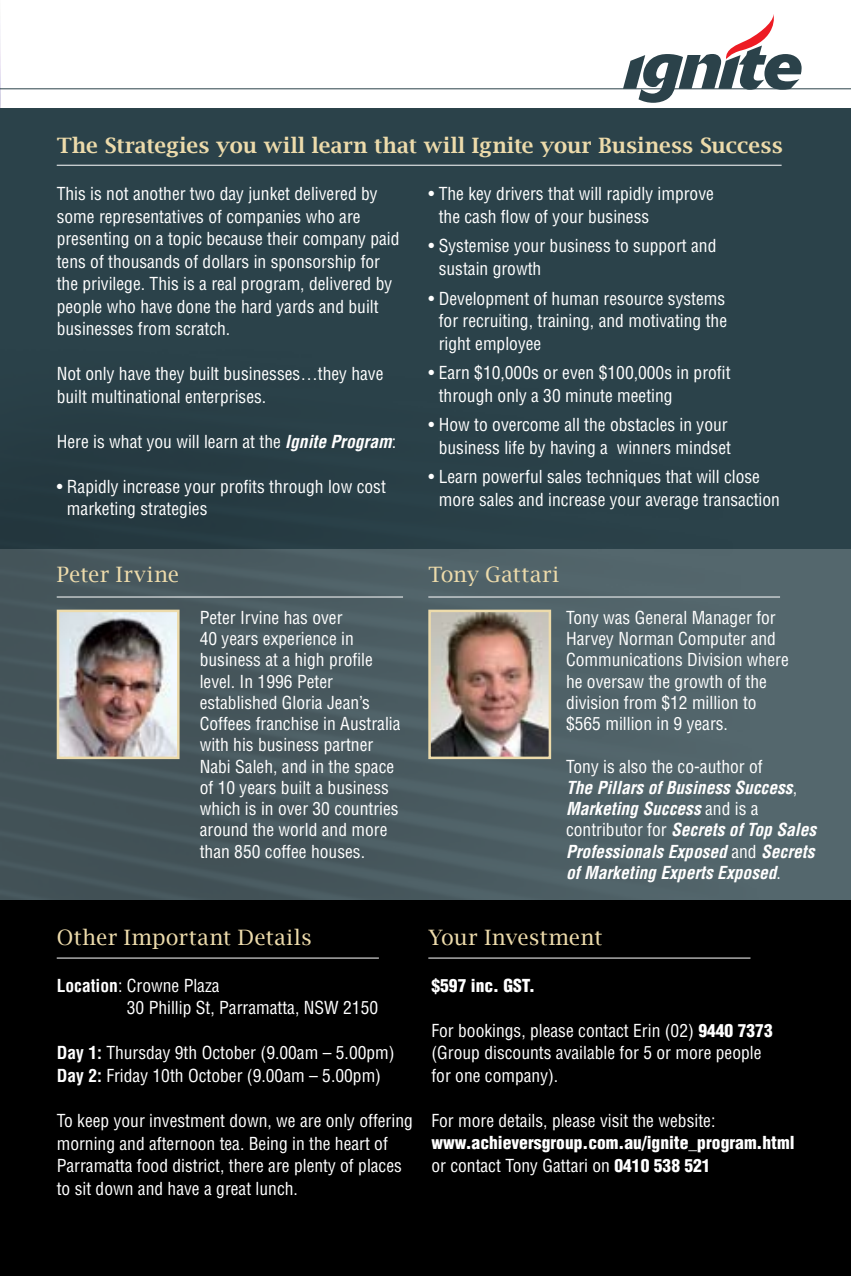
<style>
.page{position:relative;width:851px;height:1276px;background:#fff}
.page>*{position:absolute;margin:0;border:0;box-sizing:border-box;transform-origin:0 0}
.t1{font:600 21.25px "Lucida Bright";letter-spacing:.005em;color:#eddbab}
.t2{font:21.25px "Lucida Bright";letter-spacing:.01em;color:#eddbab}
.t3{font:21.25px "Lucida Bright";letter-spacing:.03em;color:#eddbab}
.t4{font:condensed 17.5px/22.5px "Helvetica";color:#fff}
.t5{font:italic 700 condensed 17.5px/21.2px "Helvetica";color:#fff}
.t6{font:900 condensed 17.5px/22.5px "Helvetica";color:#fff}
.s1{font-weight:700;font-style:italic}
.s2{font-weight:400;font-style:normal}
.s3{font-weight:700}
.s4{font-weight:900}
.s5{font-weight:400}
</style>
<div class="page">
<img style="left:0;top:0;width:1px;height:1276px">
<div style="left:0;top:899px;width:850px;height:377px;background:#000"></div>
<div style="left:0;top:108px;width:850px;height:791px;background:#2b424a"></div>
<img style="left:0;top:477px;width:850px;height:422px">
<hr style="left:57px;top:957px;width:322px;height:1px;background:#fff">
<hr style="left:428px;top:957px;width:322px;height:1px;background:#fff">
<hr style="left:57px;top:165px;width:724px;height:1px;background:#fff">
<hr style="left:0;top:88px;width:850px;height:1px;background:#2b424a">
<svg style="left:623px;top:14px;width:178px;height:89px"></svg>
<hr style="left:57px;top:596px;width:346px;height:1px;background:#fff">
<img style="left:60px;top:612px;width:116px;height:144px">
<div style="left:57px;top:609px;width:122px;height:150px;border:2px solid #eddbab"></div>
<img style="left:431px;top:612px;width:117px;height:144px">
<div style="left:428px;top:609px;width:123px;height:150px;border:2px solid #eddbab"></div>
<hr style="left:428px;top:596px;width:352px;height:1px;background:#fff">
<p class="t1" style="left:57px;top:133px;width:727px">The Strategies you will learn that will Ignite your Business Success</p>
<p class="t4" style="left:57px;top:182px;width:344px">This is not another two day junket delivered by some representatives of companies who are presenting on a topic because their company paid tens of thousands of dollars in sponsorship for the privilege. This is a real program, delivered by people who have done the hard yards and built businesses from scratch.</p>
<p class="t4" style="left:57px;top:362px;width:328px">Not only have they built businesses…they have built multinational enterprises.</p>
<p class="t4" style="left:57px;top:430px;width:341px">Here is what you will learn at the <span class="s1">Ignite Program</span>:</p>
<p class="t4" style="left:67px;top:475px;width:320px;text-indent:-10px">• Rapidly increase your profits through low cost marketing strategies</p>
<p class="t4" style="left:438px;top:182px;width:277px;text-indent:-10px">• The key drivers that will rapidly improve the cash flow of your business</p>
<p class="t4" style="left:438px;top:234px;width:279px;text-indent:-10px">• Systemise your business to support and sustain growth</p>
<p class="t4" style="left:438px;top:287px;width:290px;text-align:justify;text-indent:-10px">• Development of human resource systems for recruiting, training, and motivating the right employee</p>
<p class="t4" style="left:438px;top:361px;width:293px;text-indent:-10px">• Earn $10,000s or even $100,000s in profit through only a 30 minute meeting</p>
<p class="t4" style="left:428px;top:413px;width:304px;text-align:center">• How to overcome all the obstacles in your business life by having a winners mindset</p>
<p class="t4" style="left:438px;top:465px;width:343px;text-indent:-10px">• Learn powerful sales techniques that will close more sales and increase your average transaction</p>
<p class="t3" style="left:57px;top:562px;width:124px">Peter Irvine</p>
<p class="t2" style="left:428px;top:562px;width:132px">Tony Gattari</p>
<p class="t4" style="left:200px;top:606px;width:202px;line-height:21.2px">Peter Irvine has over<br>40 years experience in business at a high profile level. In 1996 Peter established Gloria Jean’s<br>Coffees franchise in Australia with his business partner<br>Nabi Saleh, and in the space of 10 years built a business which is in over 30 countries around the world and more than 850 coffee houses.</p>
<p class="t4" style="left:566px;top:606px;width:224px;line-height:21.2px">Tony was General Manager for<br>Harvey Norman Computer and<br>Communications Division where he oversaw the growth of the division from $12 million to $565 million in 9 years.</p>
<p class="t5" style="left:566px;top:755px;width:252px"><span class="s2">Tony is also the co-author of<br></span>The Pillars of Business Success<span class="s2">,<br></span>Marketing Success <span class="s2">and is a contributor for</span> Secrets of Top Sales<br>Professionals Exposed <span class="s2">and</span> Secrets of Marketing Experts Exposed<span class="s2">.</span></p>
<p class="t2" style="left:57px;top:925px;width:257px">Other Important Details</p>
<p class="t2" style="left:428px;top:925px;width:175px">Your Investment</p>
<p class="t4" style="left:127px;top:974px;width:253px;text-indent:-70px"><span class="s3">Location</span>: Crowne Plaza<br>30 Phillip St, Parramatta, NSW 2150</p>
<p class="t4" style="left:57px;top:1041px;width:339px"><span class="s3">Day 1:</span> Thursday 9th October (9.00am – 5.00pm)<br><span class="s3">Day 2:</span> Friday 10th October (9.00am – 5.00pm)</p>
<p class="t4" style="left:57px;top:1109px;width:357px">To keep your investment down, we are only offering morning and afternoon tea. Being in the heart of Parramatta food district, there are plenty of places to sit down and have a great lunch.</p>
<p class="t6" style="left:431px;top:974px;width:105px">$597 inc. GST.</p>
<p class="t4" style="left:431px;top:1018px;width:343px">For bookings, please contact Erin (02) <span class="s4">9440 7373 </span>(Group discounts available for 5 or more people for one company).</p>
<p class="t4" style="left:431px;top:1108px;width:285px">For more details, please visit the website:</p>
<p class="t6" style="left:431px;top:1131px;width:364px">www.achieversgroup.com.au/ignite_program.html <span class="s5">or contact Tony Gattari on</span> 0410 538 521</p>
</div>
